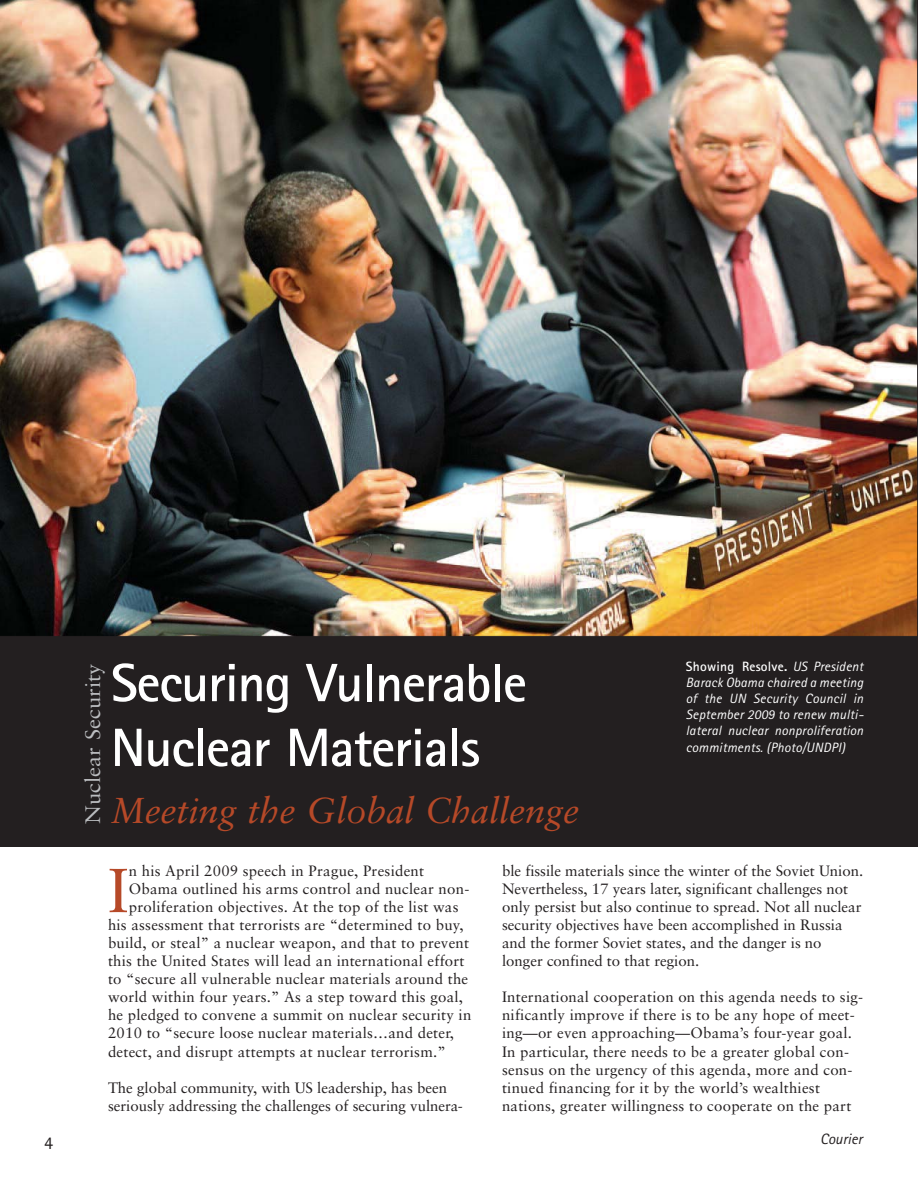
<style>
.page{position:relative;width:918px;height:1188px;background:#fff}
.page>*{position:absolute;margin:0;border:0;box-sizing:border-box;transform-origin:0 0}
.t1{font:62.1px "Sabon LT";color:#b64928}
.t2{font:700 54px/64.8px "Rotis Sans Serif";letter-spacing:-.02em;color:#fff}
.t3{font:italic 36px "Sabon LT";color:#b64928}
.t4{font:21px "Sabon LT";color:#bbbdc0;scale:1.06 1}
.t5{font:18px "Rotis Sans Serif";color:#231f20}
.t6{font:15px/18px "Sabon LT";letter-spacing:.015em;color:#231f20}
.t7{font:italic 15px "Rotis Sans Serif";color:#231f20}
.t8{font:italic 13.5px/16.2px "Rotis Sans Serif";letter-spacing:.015em;color:#fff;text-align:justify}
.s1{font-weight:700;font-style:normal}
</style>
<div class="page">
<div style="left:0;top:629px;width:918px;height:218px;background:#231f20"></div>
<img style="left:0;top:0;width:918px;height:637px">
<h3 class="t4" style="left:83px;top:824px;width:152px;rotate:-90deg">Nuclear Security</h3>
<p class="t8" style="left:686px;top:659px;width:179px"><span class="s1">Showing Resolve.</span> US President Barack Obama chaired a meeting of the UN Security Council in September 2009 to renew multi&shy;lateral nuclear nonproliferation commitments. (Photo/UNDPI)</p>
<h2 class="t2" style="left:111px;top:656px;width:418px">Securing Vulnerable<br>Nuclear Materials</h2>
<h3 class="t3" style="left:111px;top:793px;width:470px">Meeting the Global Challenge</h3>
<h1 class="t1" style="left:108px;top:861px;width:22px">I</h1>
<p class="t6" style="left:129px;top:863px;width:297px">n his April 2009 speech in Prague, President</p>
<p class="t6" style="left:129px;top:881px;width:342px">Obama outlined his arms control and nuclear non-</p>
<p class="t6" style="left:129px;top:899px;width:331px">proliferation objectives. At the top of the list was</p>
<p class="t6" style="left:108px;top:917px;width:357px">his assessment that terrorists are “determined to buy,</p>
<p class="t6" style="left:108px;top:935px;width:363px">build, or steal” a nuclear weapon, and that to prevent</p>
<p class="t6" style="left:108px;top:953px;width:358px">this the United States will lead an international effort</p>
<p class="t6" style="left:108px;top:971px;width:362px">to “secure all vulnerable nuclear materials around the</p>
<p class="t6" style="left:108px;top:989px;width:357px">world within four years.” As a step toward this goal,</p>
<p class="t6" style="left:108px;top:1007px;width:365px">he pledged to convene a summit on nuclear security in</p>
<p class="t6" style="left:108px;top:1025px;width:348px">2010 to “secure loose nuclear materials…and deter,</p>
<p class="t6" style="left:108px;top:1043px;width:339px">detect, and disrupt attempts at nuclear terrorism.”</p>
<p class="t6" style="left:108px;top:1079px;width:356px">The global community, with US leadership, has been seriously addressing the challenges of securing vulnera-</p>
<p class="t6" style="left:502px;top:863px;width:363px">ble fissile materials since the winter of the Soviet Union.<br>Nevertheless, 17 years later, significant challenges not only persist but also continue to spread. Not all nuclear security objectives have been accomplished in Russia and the former Soviet states, and the danger is no longer confined to that region.</p>
<p class="t6" style="left:502px;top:989px;width:363px">International cooperation on this agenda needs to sig&shy;nificantly improve if there is to be any hope of meet&shy;ing—or even approaching—Obama’s four-year goal.<br>In particular, there needs to be a greater global con&shy;sensus on the urgency of this agenda, more and con&shy;tinued financing for it by the world’s wealthiest nations, greater willingness to cooperate on the part</p>
<p class="t5" style="left:44px;top:1137px;width:10px">4</p>
<p class="t7" style="left:820px;top:1134px;width:44px">Courier</p>
</div>
